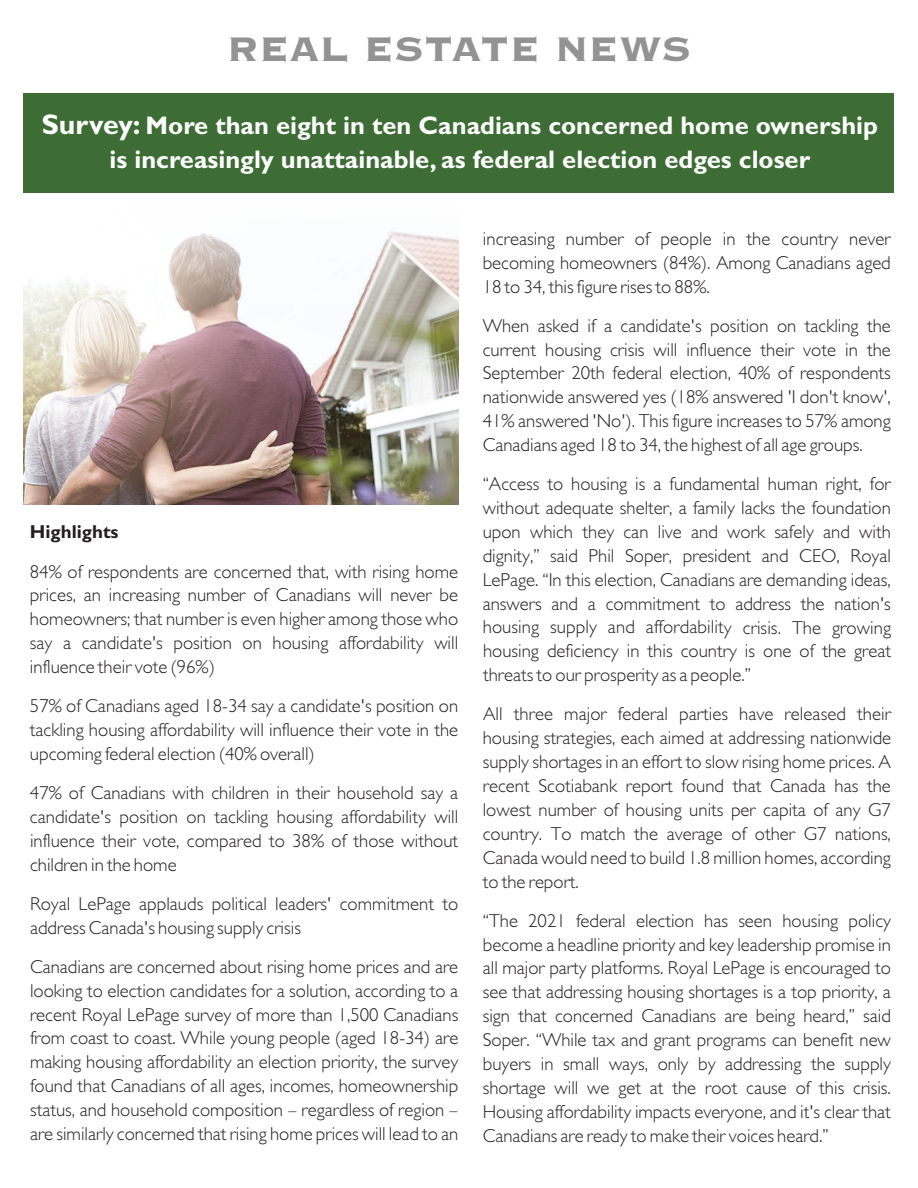
<style>
.page{position:relative;width:918px;height:1188px;background:#fff}
.page>*{position:absolute;margin:0;border:0;box-sizing:border-box;transform-origin:0 0}
.t1{font:800 44.7px "Copperplate Gothic BT";color:#939393}
.t2{font:700 25.5px/34.2px "Gill Sans";color:#fff;text-align:center}
.t3{font:300 18.75px/23.9px "Gill Sans";color:#231f20;text-align:justify}
.t4{font:700 18.75px "Gill Sans";color:#231f20}
.s1{font-size:28.5px}
</style>
<div class="page">
<img style="left:24px;top:231px;width:435px;height:273px">
<div style="left:23px;top:94px;width:870px;height:99px;background:#3d6d34"></div>
<h1 class="t1" style="left:227px;top:25px;width:466px">REAL ESTATE NEWS</h1>
<h2 class="t2" style="left:42px;top:108px;width:838px"><span class="s1">Survey:</span> More than eight in ten Canadians concerned home ownership is increasingly unattainable, as federal election edges closer</h2>
<p class="t4" style="left:30px;top:521px;width:90px">Highlights</p>
<p class="t3" style="left:30px;top:560px;width:430px">84% of respondents are concerned that, with rising home prices, an increasing number of Canadians will never be homeowners; that number is even higher among those who say a candidate's position on housing affordability will influence their vote (96%)</p>
<p class="t3" style="left:30px;top:694px;width:430px">57% of Canadians aged 18-34 say a candidate's position on tackling housing affordability will influence their vote in the upcoming federal election (40% overall)</p>
<p class="t3" style="left:30px;top:781px;width:430px">47% of Canadians with children in their household say a candidate's position on tackling housing affordability will influence their vote, compared to 38% of those without children in the home</p>
<p class="t3" style="left:30px;top:892px;width:430px">Royal LePage applauds political leaders' commitment to address Canada's housing supply crisis</p>
<p class="t3" style="left:30px;top:955px;width:430px">Canadians are concerned about rising home prices and are looking to election candidates for a solution, according to a recent Royal LePage survey of more than 1,500 Canadians from coast to coast. While young people (aged 18-34) are making housing affordability an election priority, the survey found that Canadians of all ages, incomes, homeownership status, and household composition – regardless of region – are similarly concerned that rising home prices will lead to an</p>
<p class="t3" style="left:483px;top:227px;width:410px">increasing number of people in the country never becoming homeowners (84%). Among Canadians aged 18 to 34, this figure rises to 88%.</p>
<p class="t3" style="left:483px;top:314px;width:410px">When asked if a candidate's position on tackling the current housing crisis will influence their vote in the September 20th federal election, 40% of respondents nationwide answered yes (18% answered 'I don't know', 41% answered 'No'). This figure increases to 57% among Canadians aged 18 to 34, the highest of all age groups.</p>
<p class="t3" style="left:483px;top:472px;width:410px">“Access to housing is a fundamental human right, for without adequate shelter, a family lacks the foundation upon which they can live and work safely and with dignity,” said Phil Soper, president and CEO, Royal LePage. “In this election, Canadians are demanding ideas, answers and a commitment to address the nation's housing supply and affordability crisis. The growing housing deficiency in this country is one of the great threats to our prosperity as a people.”</p>
<p class="t3" style="left:483px;top:702px;width:410px">All three major federal parties have released their housing strategies, each aimed at addressing nationwide supply shortages in an effort to slow rising home prices. A recent Scotiabank report found that Canada has the lowest number of housing units per capita of any G7 country. To match the average of other G7 nations, Canada would need to build 1.8 million homes, according to the report.</p>
<p class="t3" style="left:483px;top:909px;width:410px">“The 2021 federal election has seen housing policy become a headline priority and key leadership promise in all major party platforms. Royal LePage is encouraged to see that addressing housing shortages is a top priority, a sign that concerned Canadians are being heard,” said Soper. “While tax and grant programs can benefit new buyers in small ways, only by addressing the supply shortage will we get at the root cause of this crisis.<br>Housing affordability impacts everyone, and it's clear that Canadians are ready to make their voices heard.”</p>
</div>
